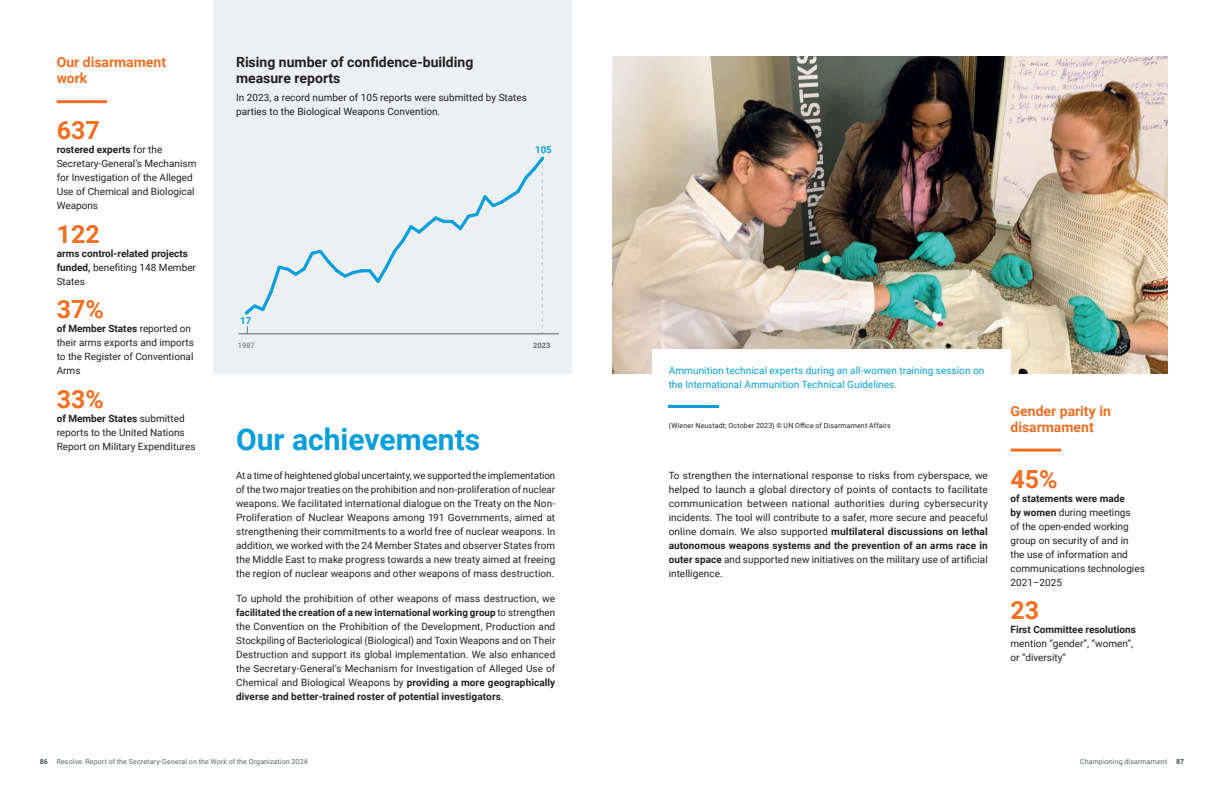
<style>
.page{position:relative;width:1224px;height:792px;background:#fff}
.page>*{position:absolute;margin:0;border:0;box-sizing:border-box;transform-origin:0 0}
.Paragraph_title{font:700 30px "Roboto";color:#069edb}
.Data{font:700 25px "Roboto";color:#f36e21}
.Heading_Chart_small{font:700 14px/16px "Roboto";color:#231f20}
.Highlight_Title{font:700 14px/16px "Roboto";color:#f36e21}
.Body_copy{font:10px/14px "Roboto";color:#231f20;text-align:justify}
.Highlight_text{font:10px/14px "Roboto";color:#231f20}
.Caption_blue_text{font:10px/14px "Roboto";letter-spacing:.005em;color:#069edb}
.Highlight_text-2{font:700 10px/14px "Roboto";color:#231f20}
.t1{font:700 9.6px "Roboto";color:#069edb}
.t2{font:7.5px "Roboto";color:#6c6d70}
.t3{font:700 7.5px "Roboto";color:#6c6d70}
.t4{font:7px "Roboto";letter-spacing:.02em;color:#53656e}
.Caption_copyright_black{font:7px "Roboto";letter-spacing:.025em;color:#231f20}
.t5{font:900 7px "Roboto";color:#53656e}
.s1{font-weight:700}
.s2{font-weight:400}
</style>
<div class="page">
<div style="left:213px;top:0;width:359px;height:374px;background:#edf0f2"></div>
<img style="left:612px;top:57px;width:555px;height:317px">
<div style="left:652px;top:349px;width:359px;height:96px;background:#fff"></div>
<hr style="left:669px;top:405px;width:50px;height:3px;background:#069edb">
<hr style="left:1011px;top:449px;width:50px;height:3px;background:#f36e21">
<hr style="left:57px;top:100px;width:50px;height:3px;background:#f36e21">
<hr style="left:238px;top:334px;width:321px;height:1px;background:#6c6d70">
<svg style="left:242px;top:156px;width:305px;height:178px"></svg>
<p class="Highlight_Title" style="left:57px;top:54px;width:111px">Our disarmament work</p>
<p class="Data" style="left:57px;top:113px;width:45px">637</p>
<p class="Highlight_text" style="left:57px;top:142px;width:141px"><span class="s1">rostered experts</span> for the<br>Secretary-General’s Mechanism for Investigation of the Alleged<br>Use of Chemical and Biological<br>Weapons</p>
<p class="Data" style="left:57px;top:216px;width:45px">122</p>
<p class="Highlight_text-2" style="left:57px;top:246px;width:141px">arms control-related projects funded, <span class="s2">benefiting 148 Member<br>States</span></p>
<p class="Data" style="left:57px;top:292px;width:49px">37%</p>
<p class="Highlight_text" style="left:57px;top:321px;width:139px"><span class="s1">of Member States</span> reported on their arms exports and imports to the Register of Conventional<br>Arms</p>
<p class="Data" style="left:57px;top:381px;width:49px">33%</p>
<p class="Highlight_text" style="left:57px;top:411px;width:140px"><span class="s1">of Member States</span> submitted reports to the United Nations<br>Report on Military Expenditures</p>
<p class="Heading_Chart_small" style="left:236px;top:54px;width:239px">Rising number of confidence-building measure reports</p>
<p class="Body_copy" style="left:236px;top:90px;width:292px">In 2023, a record number of 105 reports were submitted by States parties to the Biological Weapons Convention.</p>
<p class="t1" style="left:535px;top:143px;width:18px">105</p>
<p class="t1" style="left:240px;top:314px;width:13px">17</p>
<p class="t2" style="left:238px;top:340px;width:18px">1987</p>
<p class="t3" style="left:533px;top:340px;width:19px">2023</p>
<h2 class="Paragraph_title" style="left:236px;top:419px;width:246px">Our achievements</h2>
<p class="Body_copy" style="left:236px;top:468px;width:321px">At a time of heightened global uncertainty, we supported the implementation of the two major treaties on the prohibition and non-proliferation of nuclear weapons. We facilitated international dialogue on the Treaty on the Non-Proliferation of Nuclear Weapons among 191 Governments, aimed at strengthening their commitments to a world free of nuclear weapons. In addition, we worked with the 24 Member States and observer States from the Middle East to make progress towards a new treaty aimed at freeing the region of nuclear weapons and other weapons of mass destruction.</p>
<p class="Body_copy" style="left:236px;top:591px;width:321px">To uphold the prohibition of other weapons of mass destruction, we <span class="s1">facilitated the creation of a new international working group</span> to strengthen the Convention on the Prohibition of the Development, Production and Stockpiling of Bacteriological (Biological) and Toxin Weapons and on Their Destruction and support its global implementation. We also enhanced the Secretary-General’s Mechanism for Investigation of Alleged Use of Chemical and Biological Weapons by <span class="s1">providing a more geographically diverse and better-trained roster of potential investigators</span>.</p>
<p class="Caption_blue_text" style="left:669px;top:363px;width:317px">Ammunition technical experts during an all-women training session on the International Ammunition Technical Guidelines.</p>
<p class="Caption_copyright_black" style="left:669px;top:420px;width:224px">(Wiener Neustadt; October 2023) © UN Office of Disarmament Affairs</p>
<p class="Body_copy" style="left:669px;top:468px;width:321px">To strengthen the international response to risks from cyberspace, we helped to launch a global directory of points of contacts to facilitate communication between national authorities during cybersecurity incidents. The tool will contribute to a safer, more secure and peaceful online domain. We also supported <span class="s1">multilateral discussions on lethal autonomous weapons systems and the prevention of an arms race in outer space</span> and supported new initiatives on the military use of artificial intelligence.</p>
<p class="Highlight_Title" style="left:1011px;top:402px;width:102px">Gender parity in disarmament</p>
<p class="Data" style="left:1011px;top:461px;width:49px">45%</p>
<p class="Highlight_text" style="left:1011px;top:491px;width:136px"><span class="s1">of statements were made<br>by women</span> during meetings<br>of the open-ended working group on security of and in the use of information and communications technologies<br>2021–2025</p>
<p class="Data" style="left:1011px;top:593px;width:30px">23</p>
<p class="Highlight_text" style="left:1011px;top:622px;width:127px"><span class="s1">First Committee resolutions </span>mention “gender”, “women”, or “diversity”</p>
<p class="t5" style="left:40px;top:756px;width:10px">86</p>
<p class="t4" style="left:57px;top:756px;width:253px">Resolve: Report of the Secretary-General on the Work of the Organization 2024</p>
<p class="t4" style="left:1080px;top:756px;width:89px">Championing disarmament</p>
<p class="t5" style="left:1176px;top:756px;width:10px">87</p>
</div>
